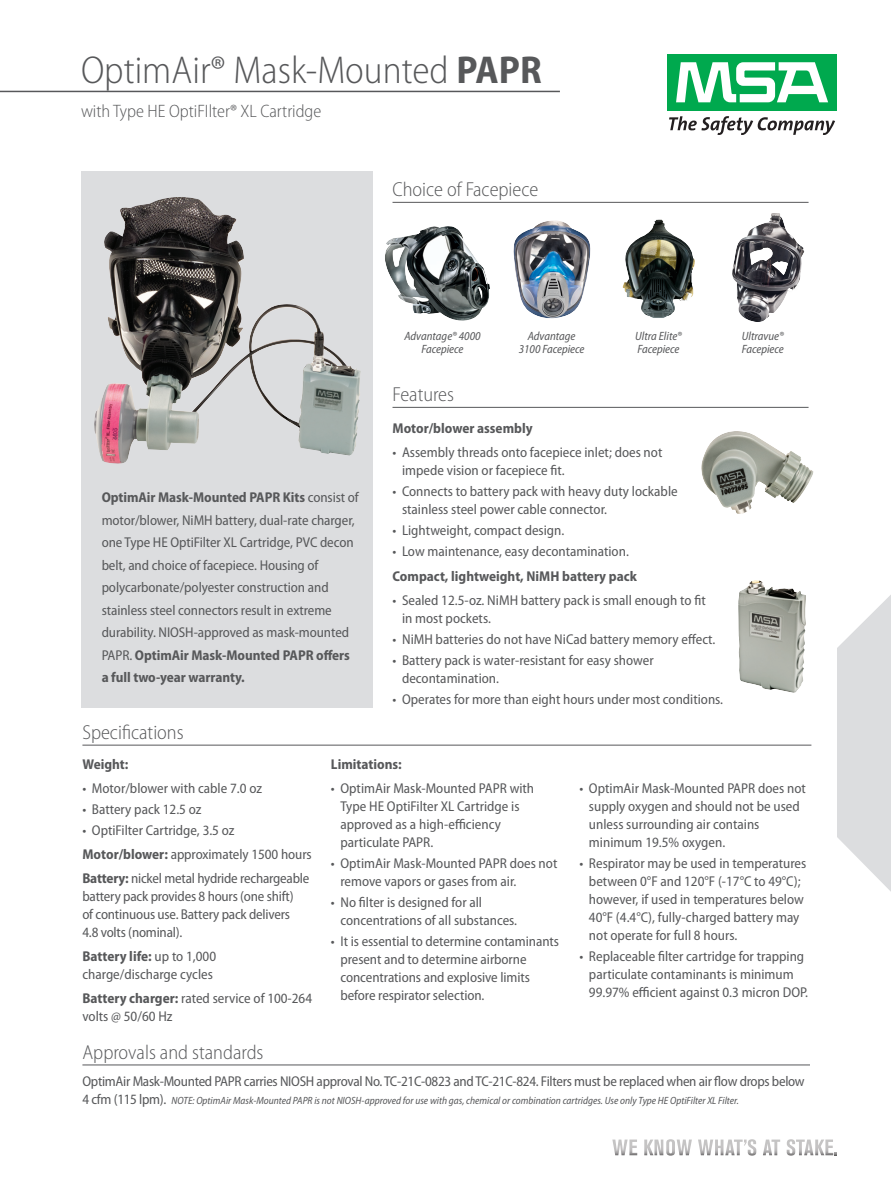
<style>
.page{position:relative;width:891px;height:1188px;background:#fff}
.page>*{position:absolute;margin:0;border:0;box-sizing:border-box;transform-origin:0 0}
.t1{font:300 semi-condensed 39px "Myriad Pro";color:#57585a}
.t2{font:300 semi-condensed 20.25px "Myriad Pro";color:#57585a}
.t3{font:300 semi-condensed 18px "Myriad Pro";color:#57585a}
.t4{font:semi-condensed 14.25px/18px "Myriad Pro";color:#57585a}
.t5{font:semi-condensed 14.25px "Myriad Pro";letter-spacing:-.02em;color:#57585a}
.t6{font:700 semi-condensed 14.25px "Myriad Pro";color:#57585a}
.t7{font:italic semi-condensed 12px/13.5px "Myriad Pro";color:#57585a}
.t8{font:italic semi-condensed 10.5px "Myriad Pro";color:#57585a}
.s1{font-weight:700}
.s2{font-style:normal;font-size:14.25px}
</style>
<div class="page">
<div style="left:81px;top:171px;width:291px;height:537px;background:#dcdddf"></div>
<div style="left:667px;top:54px;width:170px;height:57px;background:#00a94e"></div>
<svg style="left:676px;top:62px;width:152px;height:40px"></svg>
<svg style="left:669px;top:116px;width:166px;height:19px"></svg>
<hr style="left:0;top:91px;width:560px;height:1px;background:#57585a">
<svg style="left:613px;top:1140px;width:24px;height:15px"></svg>
<svg style="left:644px;top:1139px;width:48px;height:16px"></svg>
<svg style="left:698px;top:1139px;width:58px;height:16px"></svg>
<svg style="left:763px;top:1140px;width:17px;height:15px"></svg>
<svg style="left:787px;top:1139px;width:50px;height:16px"></svg>
<svg style="left:837px;top:595px;width:54px;height:297px"></svg>
<img style="left:96px;top:197px;width:265px;height:267px">
<hr style="left:393px;top:407px;width:416px;height:1px;background:#57585a">
<img style="left:738px;top:580px;width:68px;height:113px">
<hr style="left:393px;top:202px;width:416px;height:1px;background:#57585a">
<img style="left:701px;top:431px;width:113px;height:83px">
<img style="left:732px;top:213px;width:73px;height:109px">
<img style="left:622px;top:219px;width:73px;height:99px">
<img style="left:513px;top:220px;width:78px;height:99px">
<img style="left:385px;top:226px;width:105px;height:95px">
<hr style="left:82px;top:745px;width:729px;height:1px;background:#57585a">
<hr style="left:82px;top:1065px;width:728px;height:1px;background:#57585a">
<h1 class="t1" style="left:81px;top:56px;width:462px">OptimAir® Mask-Mounted <span class="s1">PAPR</span></h1>
<p class="t3" style="left:81px;top:105px;width:242px">with Type HE OptiFIlter® XL Cartridge</p>
<h2 class="t2" style="left:393px;top:182px;width:147px">Choice of Facepiece</h2>
<p class="t4" style="left:102px;top:488px;width:259px;line-height:22.5px"><span class="s1">OptimAir Mask-Mounted PAPR Kits</span> consist of motor/blower, NiMH battery, dual-rate charger, one Type HE OptiFilter XL Cartridge, PVC decon belt, and choice of facepiece. Housing of polycarbonate/polyester construction and stainless steel connectors result in extreme durability. NIOSH-approved as mask-mounted PAPR. <span class="s1">OptimAir Mask-Mounted PAPR offers a full two-year warranty.</span></p>
<p class="t7" style="left:405px;top:330px;width:78px;text-align:center">Advantage® 4000<br>Facepiece</p>
<p class="t7" style="left:519px;top:330px;width:67px;text-align:center">Advantage<br>3100 Facepiece</p>
<p class="t7" style="left:635px;top:330px;width:48px">Ultra Elite®<br>Facepiece</p>
<p class="t7" style="left:742px;top:330px;width:44px">Ultravue®<br>Facepiece</p>
<h2 class="t2" style="left:393px;top:387px;width:63px">Features</h2>
<p class="t6" style="left:393px;top:422px;width:142px">Motor/blower assembly</p>
<p class="t4" style="left:402px;top:444px;width:262px;text-indent:-10px">• Assembly threads onto facepiece inlet; does not impede vision or facepiece fit.</p>
<p class="t4" style="left:402px;top:483px;width:277px;text-indent:-10px">• Connects to battery pack with heavy duty lockable stainless steel power cable connector.</p>
<p class="t4" style="left:393px;top:522px;width:173px">• Lightweight, compact design.</p>
<p class="t4" style="left:393px;top:543px;width:238px">• Low maintenance, easy decontamination.</p>
<p class="t6" style="left:393px;top:571px;width:246px">Compact, lightweight, NiMH battery pack</p>
<p class="t4" style="left:402px;top:593px;width:305px;text-indent:-10px">• Sealed 12.5-oz. NiMH battery pack is small enough to fit in most pockets.</p>
<p class="t4" style="left:393px;top:632px;width:324px">• NiMH batteries do not have NiCad battery memory effect.</p>
<p class="t4" style="left:402px;top:653px;width:253px;text-indent:-10px">• Battery pack is water-resistant for easy shower decontamination.</p>
<p class="t4" style="left:393px;top:692px;width:332px">• Operates for more than eight hours under most conditions.</p>
<h2 class="t2" style="left:82px;top:724px;width:103px">Specifications</h2>
<p class="t6" style="left:82px;top:759px;width:48px">Weight:</p>
<p class="t4" style="left:82px;top:781px;width:181px">• Motor/blower with cable 7.0 oz</p>
<p class="t4" style="left:82px;top:802px;width:120px">• Battery pack 12.5 oz</p>
<p class="t4" style="left:82px;top:820px;width:231px;line-height:24px">• OptiFilter Cartridge, 3.5 oz<br><span class="s1">Motor/blower:</span> approximately 1500 hours<br><span class="s1">Battery:</span> nickel metal hydride rechargeable</p>
<p class="t4" style="left:82px;top:889px;width:213px">battery pack provides 8 hours (one shift) of continuous use. Battery pack delivers<br>4.8 volts (nominal).</p>
<p class="t4" style="left:82px;top:949px;width:135px"><span class="s1">Battery life:</span> up to 1,000 charge/discharge cycles</p>
<p class="t4" style="left:82px;top:991px;width:231px"><span class="s1">Battery charger:</span> rated service of 100-264 volts @ 50/60 Hz</p>
<p class="t6" style="left:331px;top:759px;width:72px">Limitations:</p>
<p class="t4" style="left:340px;top:781px;width:195px;text-indent:-10px">• OptimAir Mask-Mounted PAPR with<br>Type HE OptiFilter XL Cartridge is approved as a high-efficiency particulate PAPR.</p>
<p class="t4" style="left:340px;top:856px;width:218px;text-indent:-10px">• OptimAir Mask-Mounted PAPR does not remove vapors or gases from air.</p>
<p class="t4" style="left:340px;top:895px;width:178px;text-indent:-10px">• No filter is designed for all concentrations of all substances.</p>
<p class="t4" style="left:340px;top:934px;width:220px;text-indent:-10px">• It is essential to determine contaminants present and to determine airborne concentrations and explosive limits before respirator selection.</p>
<p class="t4" style="left:589px;top:780px;width:218px;text-indent:-10px">• OptimAir Mask-Mounted PAPR does not supply oxygen and should not be used unless surrounding air contains minimum 19.5% oxygen.</p>
<p class="t4" style="left:589px;top:856px;width:219px;text-indent:-10px">• Respirator may be used in temperatures between 0°F and 120°F (-17°C to 49°C); however, if used in temperatures below 40°F (4.4°C), fully-charged battery may not operate for full 8 hours.</p>
<p class="t4" style="left:589px;top:949px;width:221px;text-indent:-10px">• Replaceable filter cartridge for trapping particulate contaminants is minimum<br>99.97% efficient against 0.3 micron DOP.</p>
<h2 class="t2" style="left:82px;top:1044px;width:183px">Approvals and standards</h2>
<p class="t5" style="left:82px;top:1076px;width:724px">OptimAir Mask-Mounted PAPR carries NIOSH approval No. TC-21C-0823 and TC-21C-824. Filters must be replaced when air flow drops below</p>
<p class="t8" style="left:82px;top:1096px;width:658px"><span class="s2">4 cfm (115 lpm).</span> NOTE: OptimAir Mask-Mounted PAPR is not NIOSH-approved for use with gas, chemical or combination cartridges. Use only Type HE OptiFilter XL Filter.</p>
</div>
